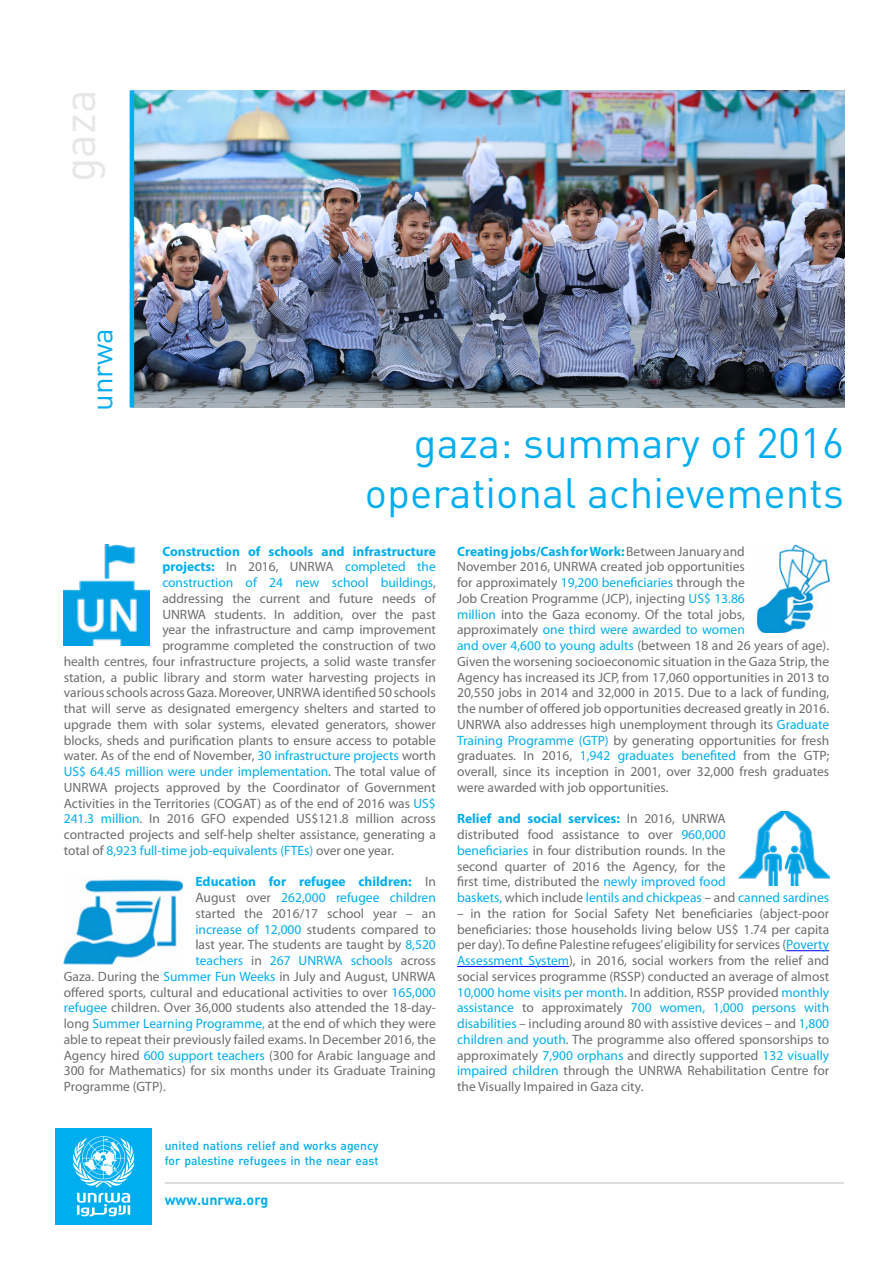
<style>
.page{position:relative;width:893px;height:1263px;background:#fff}
.page>*{position:absolute;margin:0;border:0;box-sizing:border-box;transform-origin:0 0}
.t1{font:45.15px "DIN Pro";color:#e6e7e9}
.t2{font:42px/50.4px "DIN Pro";color:#00aeef;text-align:right}
.t3{font:29.7px "DIN Pro";color:#00aeef}
.t4{font:700 14.25px "DIN Pro";color:#00aeef}
.t5{font:13.5px/15.8px "Myriad Pro";color:#6c6d70}
.t6{font:13.5px "Myriad Pro";color:#00aeef}
.t7{font:700 13.5px "Myriad Pro";color:#00aeef}
.t8{font:500 12.15px "DIN Pro";color:#00aeef}
.s1{font-weight:700;color:#00aeef}
.s2{color:#00aeef}
.s3{color:#6c6d70}
.s4{font-weight:400;color:#6c6d70}
</style>
<div class="page">
<img style="left:134px;top:90px;width:710px;height:317px">
<hr style="left:130px;top:90px;width:4px;height:317px;background:#00aeef">
<hr style="left:165px;top:1182px;width:679px;height:2px;background:#d1d2d4">
<div style="left:55px;top:1128px;width:97px;height:97px;background:#00aeef"></div>
<svg style="left:77px;top:1193px;width:53px;height:23px"></svg>
<svg style="left:73px;top:1136px;width:61px;height:51px"></svg>
<hr style="left:786px;top:950px;width:43px;height:1px;background:#00f">
<hr style="left:457px;top:966px;width:112px;height:1px;background:#00f">
<img style="left:64px;top:545px;width:86px;height:101px">
<img style="left:64px;top:877px;width:119px;height:88px">
<img style="left:758px;top:545px;width:71px;height:87px">
<img style="left:738px;top:811px;width:91px;height:75px">
<p class="t1" style="left:48px;top:182px;width:94px;rotate:-90deg">gaza</p>
<p class="t3" style="left:82px;top:411px;width:84px;rotate:-90deg">unrwa</p>
<p class="t2" style="left:365px;top:415px;width:481px">gaza: summary of 2016 operational achievements</p>
<p class="t7" style="left:162px;top:542px;width:275px">Construction of schools and infrastructure</p>
<p class="t5" style="left:162px;top:559px;width:275px"><span class="s1">projects:</span> In 2016, UNRWA <span class="s2">completed the</span></p>
<p class="t6" style="left:162px;top:574px;width:275px">construction of 24 new school buildings<span class="s3">,</span></p>
<p class="t5" style="left:162px;top:590px;width:275px">addressing the current and future needs of</p>
<p class="t5" style="left:162px;top:606px;width:275px">UNRWA students. In addition, over the past</p>
<p class="t5" style="left:162px;top:622px;width:275px">year the infrastructure and camp improvement</p>
<p class="t5" style="left:162px;top:637px;width:275px">programme completed the construction of two</p>
<p class="t5" style="left:64px;top:653px;width:374px">health centres, four infrastructure projects, a solid waste transfer</p>
<p class="t5" style="left:64px;top:669px;width:374px">station, a public library and storm water harvesting projects in</p>
<p class="t5" style="left:64px;top:685px;width:374px">various schools across Gaza. Moreover, UNRWA identified 50 schools</p>
<p class="t5" style="left:64px;top:700px;width:374px">that will serve as designated emergency shelters and started to</p>
<p class="t5" style="left:64px;top:716px;width:374px">upgrade them with solar systems, elevated generators, shower</p>
<p class="t5" style="left:64px;top:732px;width:374px">blocks, sheds and purification plants to ensure access to potable</p>
<p class="t5" style="left:64px;top:748px;width:374px">water. As of the end of November, <span class="s2">30 infrastructure projects</span> worth</p>
<p class="t6" style="left:64px;top:763px;width:374px">US$ 64.45 million were under implementation<span class="s3">. The total value of</span></p>
<p class="t5" style="left:64px;top:779px;width:374px">UNRWA projects approved by the Coordinator of Government</p>
<p class="t5" style="left:64px;top:795px;width:374px">Activities in the Territories (COGAT) as of the end of 2016 was <span class="s2">US$</span></p>
<p class="t5" style="left:64px;top:811px;width:374px"><span class="s2">241.3 million</span>. In 2016 GFO expended US$121.8 million across</p>
<p class="t5" style="left:64px;top:826px;width:374px">contracted projects and self-help shelter assistance, generating a</p>
<p class="t6" style="left:64px;top:842px;width:332px"><span class="s3">total of</span> 8,923 full-time job-equivalents (FTEs) <span class="s3">over one year.</span></p>
<p class="t7" style="left:195px;top:873px;width:242px">Education for refugee children: <span class="s4">In</span></p>
<p class="t6" style="left:195px;top:889px;width:242px"><span class="s3">August over</span> 262,000 refugee children</p>
<p class="t5" style="left:195px;top:905px;width:242px">started the 2016/17 school year – an</p>
<p class="t5" style="left:195px;top:921px;width:242px"><span class="s2">increase of 12,000</span> students compared to</p>
<p class="t5" style="left:195px;top:937px;width:242px">last year. The students are taught by <span class="s2">8,520</span></p>
<p class="t6" style="left:195px;top:952px;width:242px">teachers <span class="s3">in</span> 267 UNRWA schools <span class="s3">across</span></p>
<p class="t5" style="left:64px;top:968px;width:374px">Gaza. During the <span class="s2">Summer Fun Weeks</span> in July and August, UNRWA</p>
<p class="t5" style="left:64px;top:984px;width:374px">offered sports, cultural and educational activities to over <span class="s2">165,000</span></p>
<p class="t5" style="left:64px;top:1000px;width:374px"><span class="s2">refugee</span> children. Over 36,000 students also attended the 18-day-</p>
<p class="t5" style="left:64px;top:1015px;width:374px">long <span class="s2">Summer Learning Programme,</span> at the end of which they were</p>
<p class="t5" style="left:64px;top:1031px;width:374px">able to repeat their previously failed exams. In December 2016, the</p>
<p class="t5" style="left:64px;top:1047px;width:374px">Agency hired <span class="s2">600 support teachers</span> (300 for Arabic language and</p>
<p class="t5" style="left:64px;top:1063px;width:374px">300 for Mathematics) for six months under its Graduate Training</p>
<p class="t5" style="left:64px;top:1078px;width:104px">Programme (GTP).</p>
<p class="t8" style="left:165px;top:1137px;width:215px">united nations relief and works agency</p>
<p class="t8" style="left:165px;top:1152px;width:215px">for palestine refugees in the near east</p>
<p class="t4" style="left:165px;top:1190px;width:105px">www.unrwa.org</p>
<p class="t5" style="left:457px;top:543px;width:374px"><span class="s1">Creating jobs/Cash for Work:</span> Between January and<br>November 2016, UNRWA created job opportunities<br>for approximately <span class="s2">19,200 beneficiaries</span> through the<br>Job Creation Programme (JCP), injecting <span class="s2">US$ 13.86<br>million</span> into the Gaza economy. Of the total jobs, approximately <span class="s2">one third were awarded to women<br>and over 4,600 to young adults</span> (between 18 and 26 years of age).<br>Given the worsening socioeconomic situation in the Gaza Strip, the Agency has increased its JCP, from 17,060 opportunities in 2013 to 20,550 jobs in 2014 and 32,000 in 2015. Due to a lack of funding, the number of offered job opportunities decreased greatly in 2016.<br>UNRWA also addresses high unemployment through its <span class="s2">Graduate Training Programme (GTP)</span> by generating opportunities for fresh graduates. In 2016, <span class="s2">1,942 graduates benefited</span> from the GTP; overall, since its inception in 2001, over 32,000 fresh graduates were awarded with job opportunities.</p>
<p class="t5" style="left:457px;top:811px;width:374px"><span class="s1">Relief and social services:</span> In 2016, UNRWA<br>distributed food assistance to over <span class="s2">960,000<br>beneficiaries</span> in four distribution rounds. In the<br>second quarter of 2016 the Agency, for the<br>first time, distributed the <span class="s2">newly improved food<br>baskets,</span> which include <span class="s2">lentils and chickpeas</span> – and <span class="s2">canned sardines</span></p>
<p class="t5" style="left:457px;top:905px;width:374px;text-align:justify">– in the ration for Social Safety Net beneficiaries (abject-poor beneficiaries: those households living below US$ 1.74 per capita per day). To define Palestine refugees’ eligibility for services (<span class="s2">Poverty Assessment System</span>), in 2016, social workers from the relief and social services programme (RSSP) conducted an average of almost <span class="s2">10,000 home visits per month</span>. In addition, RSSP provided <span class="s2">monthly assistance</span> to approximately <span class="s2">700 women, 1,000 persons with disabilities</span> – including around 80 with assistive devices – and <span class="s2">1,800 children and youth</span>. The programme also offered sponsorships to approximately <span class="s2">7,900 orphans</span> and directly supported <span class="s2">132 visually impaired children</span> through the UNRWA Rehabilitation Centre for the Visually Impaired in Gaza city.</p>
</div>
